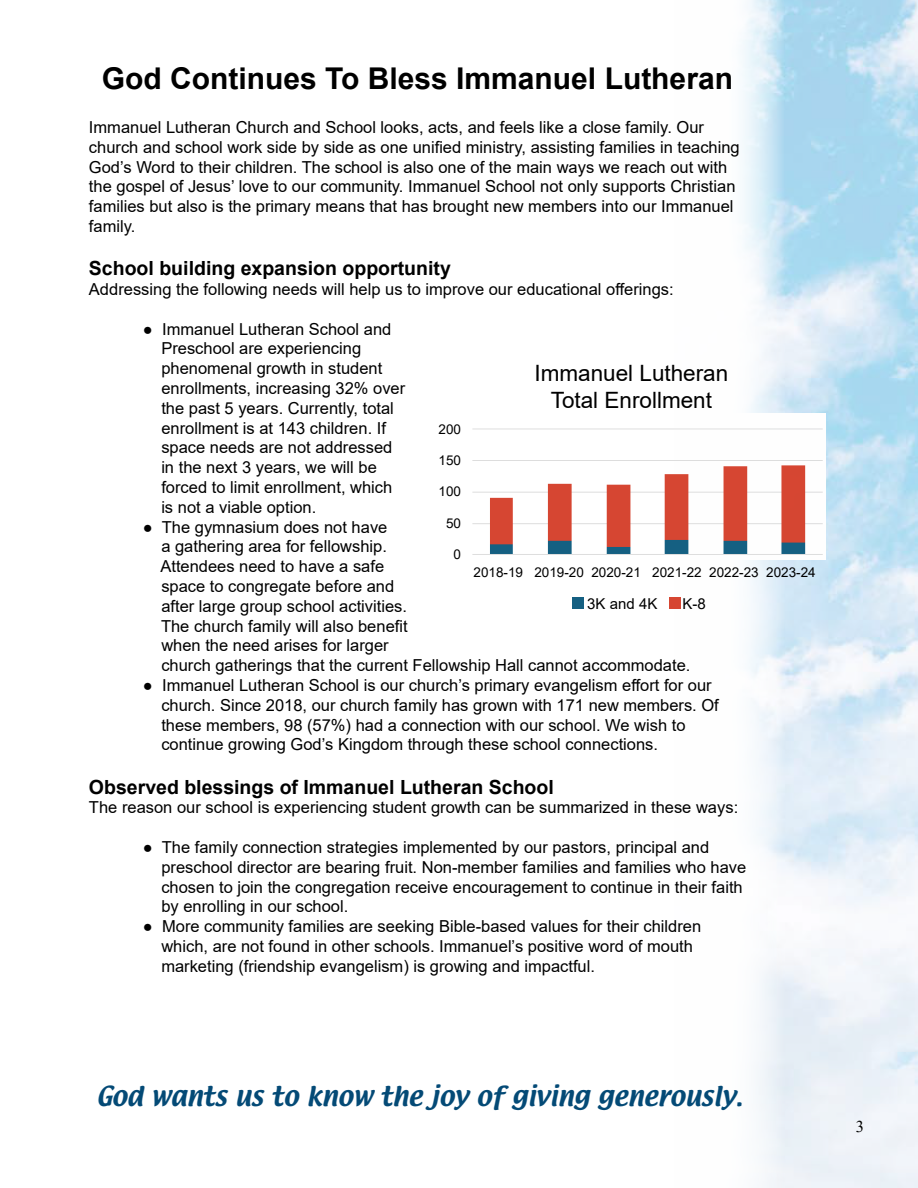
<style>
.page{position:relative;width:918px;height:1188px;background:#fff}
.page>*{position:absolute;margin:0;border:0;box-sizing:border-box;transform-origin:0 0}
.t1{font:700 30px "Arial";color:#000}
.t2{font:24px "Textile";color:#044a76}
.t3{font:22.5px/27px "Arial";color:#000;text-align:center}
.t4{font:700 19.5px "Arial";color:#000}
.t5{font:16.5px/19.8px "Arial";color:#000}
.t6{font:16.5px "Times New Roman";color:#000}
.t7{font:15px "Arial";color:#000}
.t8{font:13.5px "Arial";color:#000}
</style>
<div class="page">
<img style="left:472px;top:428px;width:351px;height:127px">
<div style="left:572px;top:598px;width:11px;height:11px;background:#156082"></div>
<div style="left:669px;top:598px;width:11px;height:11px;background:#d64632"></div>
<h1 class="t1" style="left:102px;top:62px;width:633px">God Continues To Bless Immanuel Lutheran</h1>
<p class="t5" style="left:89px;top:117px;width:652px">Immanuel Lutheran Church and School looks, acts, and feels like a close family. Our church and school work side by side as one unified ministry, assisting families in teaching God’s Word to their children. The school is also one of the main ways we reach out with the gospel of Jesus’ love to our community. Immanuel School not only supports Christian families but also is the primary means that has brought new members into our Immanuel family.</p>
<p class="t4" style="left:89px;top:257px;width:363px">School building expansion opportunity</p>
<p class="t5" style="left:89px;top:279px;width:586px">Addressing the following needs will help us to improve our educational offerings:</p>
<p class="t5" style="left:161px;top:319px;width:245px;text-indent:-18px">● Immanuel Lutheran School and<br>Preschool are experiencing phenomenal growth in student enrollments, increasing 32% over the past 5 years. Currently, total enrollment is at 143 children. If space needs are not addressed in the next 3 years, we will be forced to limit enrollment, which is not a viable option.</p>
<p class="t5" style="left:160px;top:517px;width:532px;text-indent:-17px">● The gymnasium does not have<br>a gathering area for fellowship.<br>Attendees need to have a safe<br>space to congregate before and<br>after large group school activities.<br>The church family will also benefit<br>when the need arises for larger<br>church gatherings that the current Fellowship Hall cannot accommodate.</p>
<p class="t5" style="left:161px;top:675px;width:559px;text-indent:-18px">● Immanuel Lutheran School is our church’s primary evangelism effort for our church. Since 2018, our church family has grown with 171 new members. Of these members, 98 (57%) had a connection with our school. We wish to continue growing God’s Kingdom through these school connections.</p>
<p class="t4" style="left:89px;top:776px;width:466px">Observed blessings of Immanuel Lutheran School</p>
<p class="t5" style="left:89px;top:798px;width:651px">The reason our school is experiencing student growth can be summarized in these ways:</p>
<p class="t5" style="left:161px;top:837px;width:587px;text-indent:-18px">● The family connection strategies implemented by our pastors, principal and preschool director are bearing fruit. Non-member families and families who have chosen to join the congregation receive encouragement to continue in their faith by enrolling in our school.</p>
<p class="t5" style="left:161px;top:917px;width:541px;text-indent:-18px">● More community families are seeking Bible-based values for their children which, are not found in other schools. Immanuel’s positive word of mouth marketing (friendship evangelism) is growing and impactful.</p>
<h3 class="t3" style="left:535px;top:360px;width:195px">Immanuel Lutheran<br>Total Enrollment</h3>
<p class="t8" style="left:439px;top:422px;width:24px">200</p>
<p class="t8" style="left:439px;top:453px;width:24px">150</p>
<p class="t8" style="left:439px;top:484px;width:24px">100</p>
<p class="t8" style="left:446px;top:516px;width:17px">50</p>
<p class="t8" style="left:454px;top:547px;width:9px">0</p>
<p class="t8" style="left:474px;top:565px;width:344px">2018-19 2019-20 2020-21 2021-22 2022-23 2023-24</p>
<p class="t7" style="left:587px;top:595px;width:72px">3K and 4K</p>
<p class="t7" style="left:683px;top:595px;width:25px">K-8</p>
<h2 class="t2" style="left:96px;top:1082px;width:648px">God wants us to know the joy of giving generously.</h2>
<p class="t6" style="left:856px;top:1117px;width:10px">3</p>
</div>
